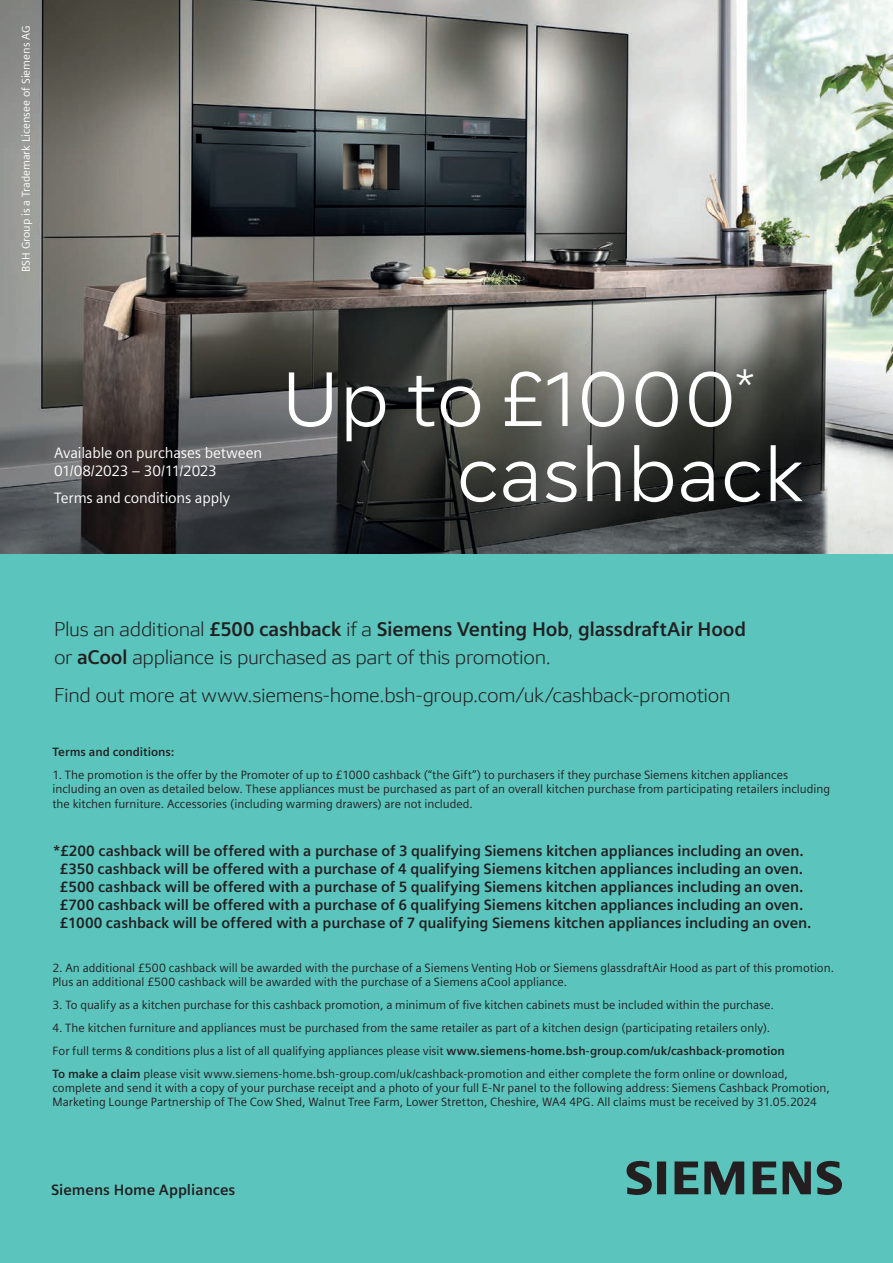
<style>
.page{position:relative;width:893px;height:1263px;background:#fff}
.page>*{position:absolute;margin:0;border:0;box-sizing:border-box;transform-origin:0 0}
.t1{font:76.5px/75.2px "Siemens Progress";color:#fff}
.t2{font:300 19.8px/37.5px "Neff Sans";letter-spacing:-.015em;color:#231f20}
.t3{font:700 19.8px "Siemens Sans";letter-spacing:-.015em;color:#231f20}
.t4{font:700 15px/18px "Siemens Sans";letter-spacing:-.01em;color:#231f20;text-align:center}
.t5{font:15px/18px "Siemens Sans";letter-spacing:-.01em;color:#fff}
.t6{font:12px/14.4px "Siemens Sans";color:#231f20}
.t7{font:700 12px "Siemens Sans";color:#231f20}
.t8{font:11.25px "Siemens Sans";color:#fff}
.s1{font-family:"Neff Sans";font-weight:300}
.s2{font-family:"Siemens Sans";font-weight:700}
.s3{font-weight:700}
</style>
<div class="page">
<div style="left:0;top:464px;width:893px;height:799px;background:#5ac4bd"></div>
<img style="left:0;top:0;width:893px;height:553px">
<svg style="left:627px;top:1161px;width:215px;height:34px"></svg>
<p class="t8" style="left:20px;top:272px;width:248px;rotate:-90deg">BSH Group is a Trademark Licensee of Siemens AG</p>
<p class="t5" style="left:54px;top:444px;width:210px">Available on purchases between<br>01/08/2023 – 30/11/2023</p>
<p class="t5" style="left:54px;top:488px;width:178px">Terms and conditions apply</p>
<h1 class="t1" style="left:456px;top:360px;width:349px;text-indent:-175px">Up to £1000<sup>* </sup>cashback</h1>
<h2 class="t3" style="left:54px;top:618px;width:694px"><span class="s1">Plus an additional</span> £500 cashback <span class="s1">if a</span> Siemens Venting Hob<span class="s1">,</span> glassdraftAir Hood</h2>
<h2 class="t2" style="left:54px;top:639px;width:678px">or <span class="s2">aCool</span> appliance is purchased as part of this promotion.<br>Find out more at www.siemens-home.bsh-group.com/uk/cashback-promotion</h2>
<p class="t7" style="left:52px;top:745px;width:123px">Terms and conditions:</p>
<p class="t6" style="left:52px;top:768px;width:779px">1. The promotion is the offer by the Promoter of up to £1000 cashback (“the Gift”) to purchasers if they purchase Siemens kitchen appliances including an oven as detailed below. These appliances must be purchased as part of an overall kitchen purchase from participating retailers including the kitchen furniture. Accessories (including warming drawers) are not included.</p>
<p class="t4" style="left:52px;top:841px;width:760px">*£200 cashback will be offered with a purchase of 3 qualifying Siemens kitchen appliances including an oven. £350 cashback will be offered with a purchase of 4 qualifying Siemens kitchen appliances including an oven. £500 cashback will be offered with a purchase of 5 qualifying Siemens kitchen appliances including an oven. £700 cashback will be offered with a purchase of 6 qualifying Siemens kitchen appliances including an oven. £1000 cashback will be offered with a purchase of 7 qualifying Siemens kitchen appliances including an oven.</p>
<p class="t6" style="left:52px;top:960px;width:783px">2. An additional £500 cashback will be awarded with the purchase of a Siemens Venting Hob or Siemens glassdraftAir Hood as part of this promotion.<br>Plus an additional £500 cashback will be awarded with the purchase of a Siemens aCool appliance.</p>
<p class="t6" style="left:52px;top:997px;width:723px">3. To qualify as a kitchen purchase for this cashback promotion, a minimum of five kitchen cabinets must be included within the purchase.</p>
<p class="t6" style="left:52px;top:1016px;width:737px;line-height:23px">4. The kitchen furniture and appliances must be purchased from the same retailer as part of a kitchen design (participating retailers only).<br>For full terms &amp; conditions plus a list of all qualifying appliances please visit <span class="s3">www.siemens-home.bsh-group.com/uk/cashback-promotion<br>To make a claim</span> please visit www.siemens-home.bsh-group.com/uk/cashback-promotion and either complete the form online or download,</p>
<p class="t6" style="left:52px;top:1081px;width:779px">complete and send it with a copy of your purchase receipt and a photo of your full E-Nr panel to the following address: Siemens Cashback Promotion,<br>Marketing Lounge Partnership of The Cow Shed, Walnut Tree Farm, Lower Stretton, Cheshire, WA4 4PG. All claims must be received by 31.05.2024</p>
<p class="t4" style="left:51px;top:1181px;width:186px">Siemens Home Appliances</p>
</div>
